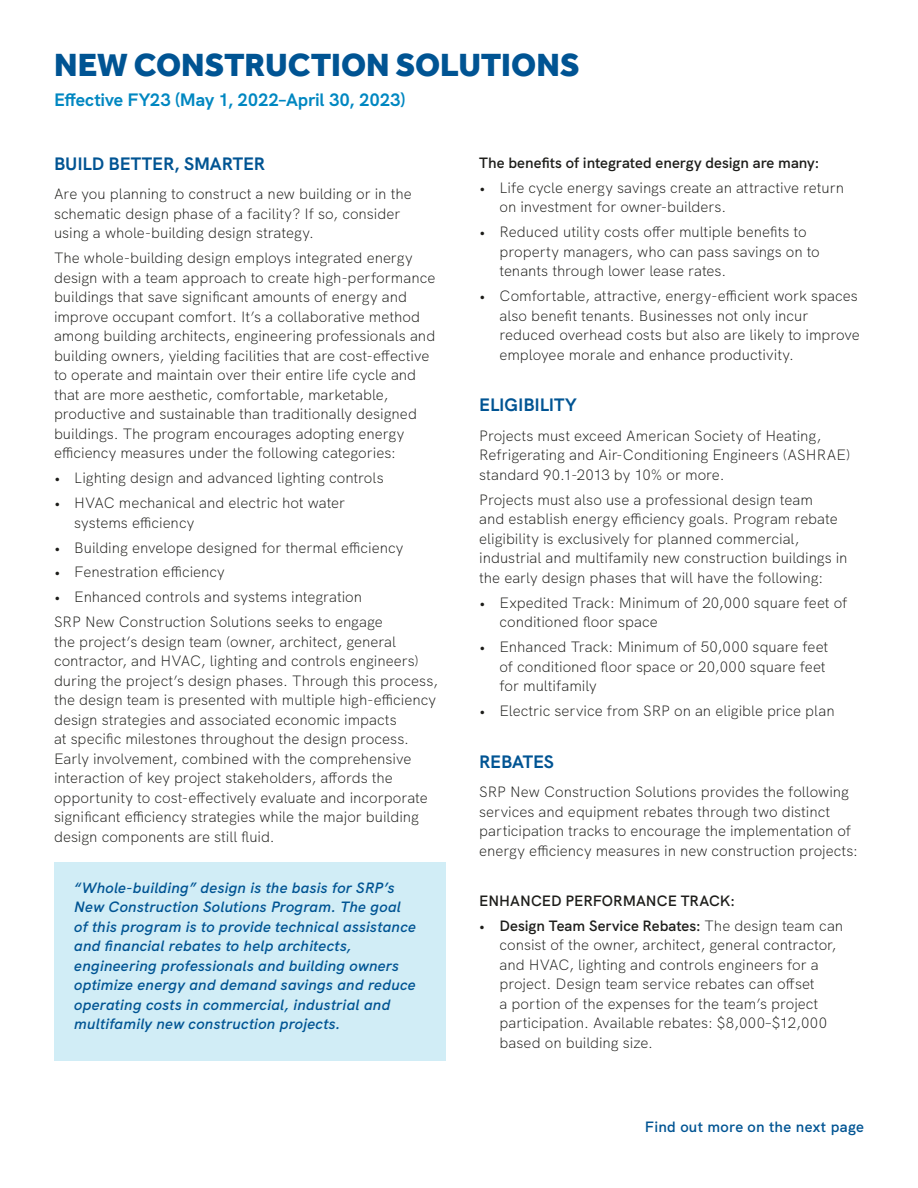
<style>
.page{position:relative;width:918px;height:1188px;background:#fff}
.page>*{position:absolute;margin:0;border:0;box-sizing:border-box;transform-origin:0 0}
.t1{font:800 33px "Effra";color:#005493}
.t2{font:700 18px "SRP Sans";letter-spacing:-.01em;color:#0087c1}
.t3{font:700 18px "SRP Sans";letter-spacing:-.005em;color:#005493}
.t4{font:300 15px/19.5px "SRP Sans";color:#1d1d1a}
.t5{font:italic 600 15px/19.5px "SRP Sans";letter-spacing:.02em;color:#005493}
.t6{font:600 15px "SRP Sans";color:#1d1d1a}
.t7{font:600 15px "SRP Sans";letter-spacing:.02em;color:#005493}
.s1{font-weight:600}
</style>
<div class="page">
<div style="left:54px;top:862px;width:392px;height:198px;background:#d1edf6"></div>
<h1 class="t1" style="left:54px;top:45px;width:527px">NEW CONSTRUCTION SOLUTIONS</h1>
<p class="t2" style="left:54px;top:86px;width:353px">Effective FY23 (May 1, 2022–April 30, 2023)</p>
<p class="t3" style="left:54px;top:150px;width:213px">BUILD BETTER, SMARTER</p>
<p class="t4" style="left:54px;top:183px;width:359px">Are you planning to construct a new building or in the schematic design phase of a facility? If so, consider using a whole-building design strategy.</p>
<p class="t4" style="left:54px;top:247px;width:383px">The whole-building design employs integrated energy design with a team approach to create high-performance buildings that save significant amounts of energy and improve occupant comfort. It’s a collaborative method among building architects, engineering professionals and building owners, yielding facilities that are cost-effective to operate and maintain over their entire life cycle and that are more aesthetic, comfortable, marketable, productive and sustainable than traditionally designed buildings. The program encourages adopting energy efficiency measures under the following categories:</p>
<p class="t4" style="left:54px;top:467px;width:331px">• Lighting design and advanced lighting controls</p>
<p class="t4" style="left:74px;top:492px;width:272px;text-indent:-20px">• HVAC mechanical and electric hot water systems efficiency</p>
<p class="t4" style="left:54px;top:536px;width:351px">• Building envelope designed for thermal efficiency</p>
<p class="t4" style="left:54px;top:561px;width:172px">• Fenestration efficiency</p>
<p class="t4" style="left:54px;top:583px;width:330px;line-height:24.9px">• Enhanced controls and systems integration<br>SRP New Construction Solutions seeks to engage</p>
<p class="t4" style="left:54px;top:630px;width:386px">the project’s design team (owner, architect, general contractor, and HVAC, lighting and controls engineers) during the project’s design phases. Through this process, the design team is presented with multiple high-efficiency design strategies and associated economic impacts<br>at specific milestones throughout the design process.<br>Early involvement, combined with the comprehensive interaction of key project stakeholders, affords the opportunity to cost-effectively evaluate and incorporate significant efficiency strategies while the major building design components are still fluid.</p>
<p class="t5" style="left:74px;top:876px;width:343px">“Whole-building” design is the basis for SRP’s New Construction Solutions Program. The goal of this program is to provide technical assistance and financial rebates to help architects, engineering professionals and building owners optimize energy and demand savings and reduce operating costs in commercial, industrial and multifamily new construction projects.</p>
<p class="t6" style="left:479px;top:151px;width:342px">The benefits of integrated energy design are many:</p>
<p class="t4" style="left:500px;top:176px;width:346px;text-indent:-20px">• Life cycle energy savings create an attractive return on investment for owner-builders.</p>
<p class="t4" style="left:500px;top:221px;width:322px;text-indent:-20px">• Reduced utility costs offer multiple benefits to property managers, who can pass savings on to tenants through lower lease rates.</p>
<p class="t4" style="left:500px;top:285px;width:362px;text-indent:-20px">• Comfortable, attractive, energy-efficient work spaces also benefit tenants. Businesses not only incur reduced overhead costs but also are likely to improve employee morale and enhance productivity.</p>
<p class="t3" style="left:479px;top:391px;width:99px">ELIGIBILITY</p>
<p class="t4" style="left:479px;top:425px;width:373px">Projects must exceed American Society of Heating,<br>Refrigerating and Air-Conditioning Engineers (ASHRAE) standard 90.1-2013 by 10% or more.</p>
<p class="t4" style="left:479px;top:489px;width:370px">Projects must also use a professional design team<br>and establish energy efficiency goals. Program rebate eligibility is exclusively for planned commercial, industrial and multifamily new construction buildings in the early design phases that will have the following:</p>
<p class="t4" style="left:500px;top:591px;width:349px;text-indent:-20px">• Expedited Track: Minimum of 20,000 square feet of conditioned floor space</p>
<p class="t4" style="left:500px;top:636px;width:330px;text-indent:-20px">• Enhanced Track: Minimum of 50,000 square feet of conditioned floor space or 20,000 square feet for multifamily</p>
<p class="t4" style="left:479px;top:700px;width:357px">• Electric service from SRP on an eligible price plan</p>
<p class="t3" style="left:479px;top:748px;width:76px">REBATES</p>
<p class="t4" style="left:479px;top:781px;width:380px">SRP New Construction Solutions provides the following services and equipment rebates through two distinct participation tracks to encourage the implementation of energy efficiency measures in new construction projects:</p>
<p class="t6" style="left:479px;top:889px;width:257px">ENHANCED PERFORMANCE TRACK:</p>
<p class="t4" style="left:500px;top:914px;width:345px;text-indent:-20px"><span class="s1">• Design Team Service Rebates:</span> The design team can consist of the owner, architect, general contractor, and HVAC, lighting and controls engineers for a project. Design team service rebates can offset<br>a portion of the expenses for the team’s project participation. Available rebates: $8,000–$12,000 based on building size.</p>
<p class="t7" style="left:645px;top:1115px;width:221px">Find out more on the next page</p>
</div>
